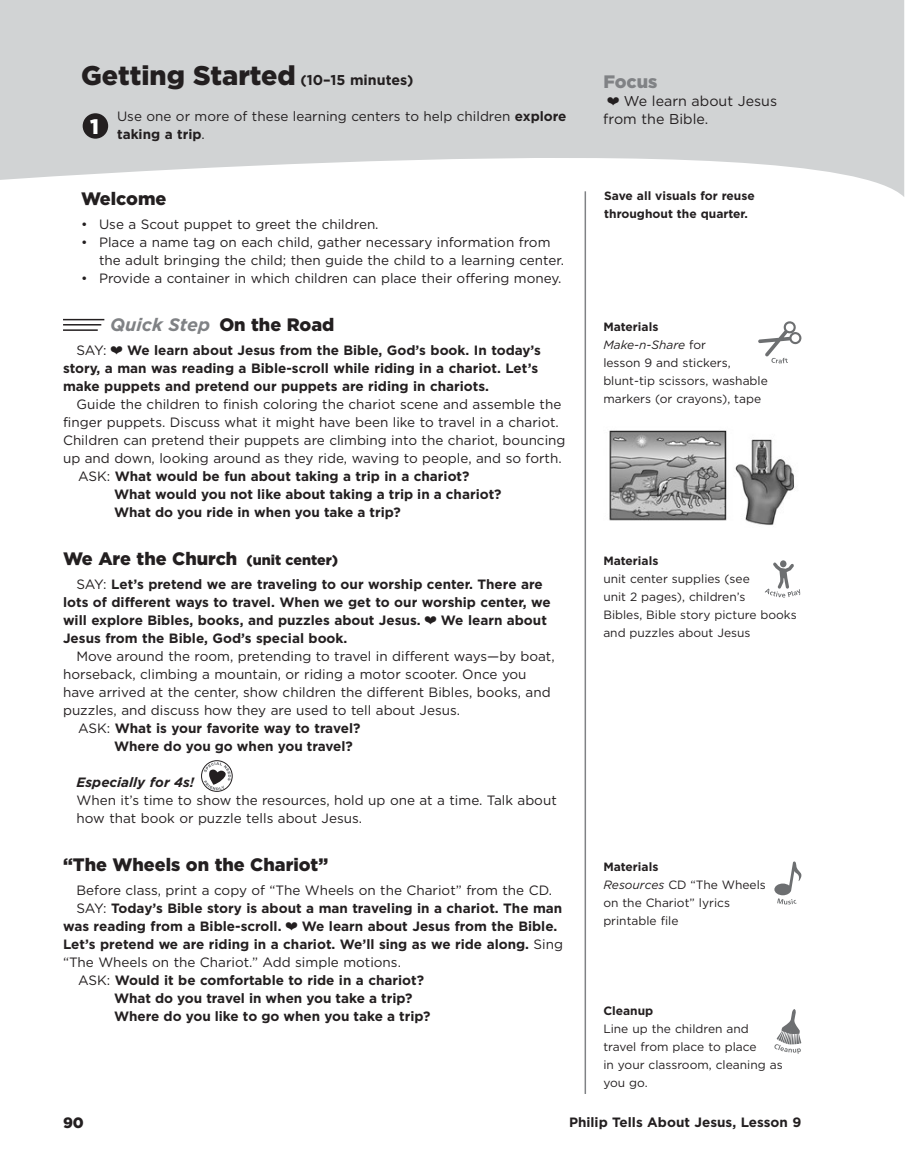
<style>
.page{position:relative;width:905px;height:1175px;background:#fff}
.page>*{position:absolute;margin:0;border:0;box-sizing:border-box;transform-origin:0 0}
.t1{font:900 27px "Gotham";color:#231f20}
.t2{font:900 21px "Gotham";color:#fff}
.t3{font:900 18px "Gotham";color:#231f20}
.t4{font:italic 700 18px "Gotham";color:#808285}
.t5{font:900 18px "Gotham";color:#808285}
.t6{font:900 15px "Gotham";color:#231f20}
.t7{font:14.25px/18px "Gotham";color:#231f20}
.t8{font:13.5px/18px "Gotham";color:#231f20}
.t9{font:700 13.5px/18px "Gotham";color:#231f20}
.t10{font:italic 700 13.5px "Gotham";color:#231f20}
.t11{font:12px/18px "Gotham";color:#231f20}
.t12{font:700 12px/18px "Gotham";color:#231f20}
.s1{font-weight:700;font-size:14.25px}
.s2{font-weight:700}
.s3{font-weight:900;font-style:normal;color:#231f20}
.s4{font-weight:400}
.s5{font-size:14.25px}
.s6{font-style:italic}
</style>
<div class="page">
<svg style="left:0;top:0;width:904px;height:197px;fill:#d1d3d4"></svg>
<hr style="left:63px;top:319px;width:41px;height:1px;background:#231f20">
<hr style="left:63px;top:324px;width:38px;height:1px;background:#231f20">
<hr style="left:63px;top:329px;width:35px;height:2px;background:#231f20">
<svg style="left:765px;top:560px;width:35px;height:37px"></svg>
<div style="left:201px;top:760px;width:31px;height:31px;border:1px solid #231f20;border-radius:50%"></div>
<svg style="left:204px;top:762px;width:27px;height:28px"></svg>
<hr style="left:584px;top:191px;width:2px;height:903px;background:#808285">
<div style="left:83px;top:113px;width:25px;height:26px;background:#231f20;border-radius:50%"></div>
<svg style="left:758px;top:321px;width:43px;height:42px"></svg>
<svg style="left:774px;top:861px;width:27px;height:43px"></svg>
<svg style="left:774px;top:1009px;width:27px;height:44px"></svg>
<img style="left:609px;top:430px;width:186px;height:95px">
<svg style="left:607px;top:97px;width:12px;height:8px"></svg>
<h1 class="t1" style="left:81px;top:56px;width:334px">Getting Started <span class="s1">(10–15 minutes)</span></h1>
<p class="t8" style="left:117px;top:107px;width:451px">Use one or more of these learning centers to help children <span class="s2">explore taking a trip</span>.</p>
<h2 class="t2" style="left:90px;top:112px;width:10px">1</h2>
<h3 class="t3" style="left:81px;top:186px;width:87px">Welcome</h3>
<p class="t8" style="left:81px;top:215px;width:299px">• Use a Scout puppet to greet the children.</p>
<p class="t8" style="left:99px;top:233px;width:466px;text-indent:-18px">• Place a name tag on each child, gather necessary information from the adult bringing the child; then guide the child to a learning center.</p>
<p class="t8" style="left:81px;top:269px;width:482px">• Provide a container in which children can place their offering money.</p>
<h3 class="t4" style="left:110px;top:312px;width:225px">Quick Step <span class="s3">On the Road</span></h3>
<p class="t8" style="left:76px;top:341px;width:32px">SAY:</p>
<p class="t9" style="left:63px;top:341px;width:479px;text-indent:64px">We learn about Jesus from the Bible, God’s book. In today’s story, a man was reading a Bible-scroll while riding in a chariot. Let’s make puppets and pretend our puppets are riding in chariots.</p>
<p class="t8" style="left:76px;top:395px;width:486px">Guide the children to finish coloring the chariot scene and assemble the</p>
<p class="t8" style="left:63px;top:413px;width:497px">finger puppets. Discuss what it might have been like to travel in a chariot.</p>
<p class="t8" style="left:63px;top:431px;width:504px">Children can pretend their puppets are climbing into the chariot, bouncing</p>
<p class="t8" style="left:63px;top:449px;width:500px">up and down, looking around as they ride, waving to people, and so forth.</p>
<p class="t9" style="left:78px;top:467px;width:393px"><span class="s4">ASK:</span> What would be fun about taking a trip in a chariot?</p>
<p class="t9" style="left:114px;top:485px;width:389px">What would you not like about taking a trip in a chariot?</p>
<p class="t9" style="left:114px;top:503px;width:288px">What do you ride in when you take a trip?</p>
<h3 class="t3" style="left:63px;top:546px;width:276px">We Are the Church <span class="s5">(unit center)</span></h3>
<p class="t9" style="left:63px;top:575px;width:489px;text-indent:14px"><span class="s4">SAY:</span> Let’s pretend we are traveling to our worship center. There are lots of different ways to travel. When we get to our worship center, we will explore Bibles, books, and puzzles about Jesus.</p>
<p class="t9" style="left:441px;top:611px;width:107px">We learn about</p>
<p class="t9" style="left:63px;top:629px;width:286px">Jesus from the Bible, God’s special book.</p>
<p class="t8" style="left:76px;top:647px;width:479px">Move around the room, pretending to travel in different ways—by boat,</p>
<p class="t8" style="left:63px;top:665px;width:465px">horseback, climbing a mountain, or riding a motor scooter. Once you</p>
<p class="t8" style="left:63px;top:683px;width:489px">have arrived at the center, show children the different Bibles, books, and</p>
<p class="t8" style="left:63px;top:701px;width:398px">puzzles, and discuss how they are used to tell about Jesus.</p>
<p class="t9" style="left:78px;top:719px;width:284px"><span class="s4">ASK:</span> What is your favorite way to travel?</p>
<p class="t9" style="left:114px;top:737px;width:240px">Where do you go when you travel?</p>
<p class="t10" style="left:76px;top:773px;width:119px">Especially for 4s!</p>
<p class="t8" style="left:76px;top:791px;width:482px">When it’s time to show the resources, hold up one at a time. Talk about how that book or puzzle tells about Jesus.</p>
<h3 class="t3" style="left:63px;top:852px;width:267px">“The Wheels on the Chariot”</h3>
<p class="t8" style="left:76px;top:881px;width:477px">Before class, print a copy of “The Wheels on the Chariot” from the CD.</p>
<p class="t9" style="left:76px;top:899px;width:487px"><span class="s4">SAY:</span> Today’s Bible story is about a man traveling in a chariot. The man</p>
<p class="t9" style="left:63px;top:917px;width:220px">was reading from a Bible-scroll.</p>
<p class="t9" style="left:302px;top:917px;width:257px">We learn about Jesus from the Bible.</p>
<p class="t9" style="left:63px;top:935px;width:501px">Let’s pretend we are riding in a chariot. We’ll sing as we ride along. <span class="s4">Sing</span></p>
<p class="t8" style="left:63px;top:953px;width:339px">“The Wheels on the Chariot.” Add simple motions.</p>
<p class="t9" style="left:78px;top:971px;width:347px"><span class="s4">ASK:</span> Would it be comfortable to ride in a chariot?</p>
<p class="t9" style="left:114px;top:989px;width:300px">What do you travel in when you take a trip?</p>
<p class="t9" style="left:114px;top:1007px;width:318px">Where do you like to go when you take a trip?</p>
<h3 class="t5" style="left:603px;top:69px;width:56px">Focus</h3>
<p class="t7" style="left:603px;top:92px;width:175px;text-indent:21px">We learn about Jesus from the Bible.</p>
<p class="t12" style="left:604px;top:187px;width:152px">Save all visuals for reuse throughout the quarter.</p>
<p class="t11" style="left:603px;top:317px;width:166px"><span class="s2">Materials<br></span><span class="s6">Make-n-Share</span> for<br>lesson 9 and stickers, blunt-tip scissors, washable markers (or crayons), tape</p>
<p class="t12" style="left:603px;top:551px;width:57px">Materials</p>
<p class="t11" style="left:603px;top:569px;width:195px">unit center supplies (see<br>unit 2 pages), children’s<br>Bibles, Bible story picture books and puzzles about Jesus</p>
<p class="t11" style="left:603px;top:857px;width:164px"><span class="s2">Materials<br></span><span class="s6">Resources</span> CD “The Wheels on the Chariot” lyrics printable file</p>
<p class="t12" style="left:603px;top:1001px;width:51px">Cleanup</p>
<p class="t11" style="left:603px;top:1019px;width:181px">Line up the children and travel from place to place<br>in your classroom, cleaning as you go.</p>
<p class="t6" style="left:63px;top:1112px;width:22px">90</p>
<p class="t9" style="left:569px;top:1113px;width:234px">Philip Tells About Jesus, Lesson 9</p>
</div>
